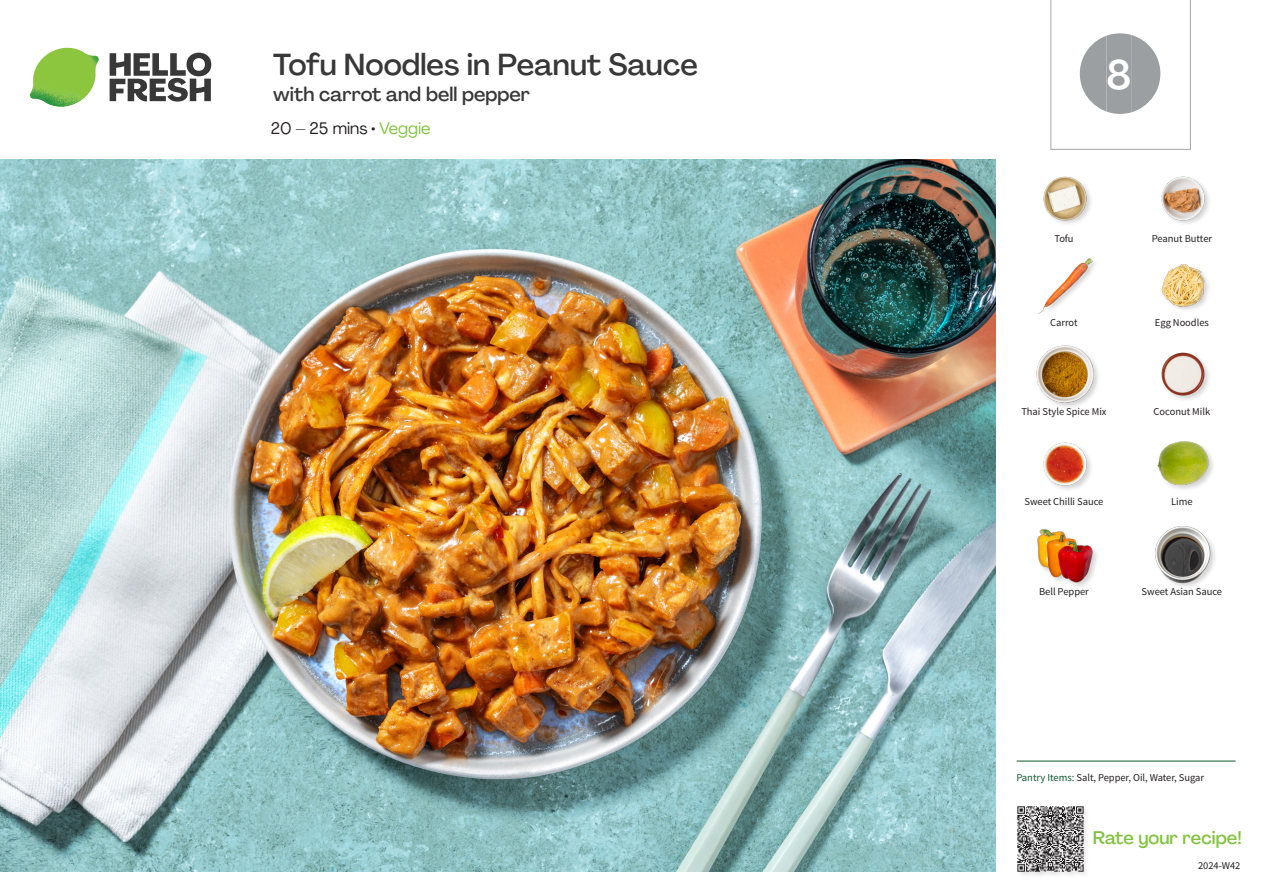
<style>
.page{position:relative;width:1263px;height:893px;background:#fff}
.page>*{position:absolute;margin:0;border:0;box-sizing:border-box;transform-origin:0 0}
._24_Recipe_Nr_Bag{font:500 40.5px "Agrandir";color:#fff}
._15_Titel_UK{font:500 30px "Agrandir";color:#383839}
._15_Titel_UK-2{font:500 19.5px "Agrandir";color:#383839}
.t1{font:500 18px "Agrandir";color:#81c340}
._02_Box_Type{font:16.5px "Agrandir";color:#231f20}
._18_FRONT_ingredients_UK{font:10.5px "Source Sans Pro";letter-spacing:-.005em;color:#231f20}
.t2{font:10.5px "Source Sans Variable";letter-spacing:-.005em;color:#231f20}
.s1{color:#81c340}
.s2{font-family:"Source Sans Pro";color:#0e572c}
</style>
<div class="page">
<svg style="left:110px;top:53px;width:101px;height:49px"></svg>
<img style="left:30px;top:48px;width:69px;height:59px">
<img style="left:0;top:159px;width:995px;height:713px">
<hr style="left:1016px;top:761px;width:219px;height:1px;background:#0e572c">
<img style="left:1017px;top:806px;width:69px;height:70px">
<img style="left:1161px;top:176px;width:48px;height:48px">
<img style="left:1043px;top:176px;width:48px;height:48px">
<img style="left:1161px;top:264px;width:48px;height:46px">
<img style="left:1038px;top:258px;width:56px;height:56px">
<img style="left:1161px;top:352px;width:48px;height:48px">
<div style="left:1035px;top:344px;width:66px;height:66px;background:#231f20;opacity:.2"></div>
<img style="left:1036px;top:345px;width:58px;height:58px">
<img style="left:1157px;top:441px;width:55px;height:48px">
<img style="left:1043px;top:442px;width:48px;height:48px">
<div style="left:1154px;top:525px;width:64px;height:65px;background:#231f20;opacity:.2"></div>
<img style="left:1154px;top:526px;width:58px;height:57px">
<div style="left:1037px;top:529px;width:63px;height:60px;background:#231f20;opacity:.2"></div>
<img style="left:1037px;top:529px;width:57px;height:54px">
<svg style="left:1050px;top:0;width:141px;height:150px"></svg>
<p class="_15_Titel_UK" style="left:273px;top:46px;width:426px">Tofu Noodles in Peanut Sauce</p>
<p class="_15_Titel_UK-2" style="left:273px;top:82px;width:258px">with carrot and bell pepper</p>
<p class="_02_Box_Type" style="left:271px;top:118px;width:162px">20 – 25 mins • <span class="s1">Veggie</span></p>
<p class="_24_Recipe_Nr_Bag" style="left:1106px;top:50px;width:26px">8</p>
<p class="_18_FRONT_ingredients_UK" style="left:1054px;top:232px;width:21px">Tofu</p>
<p class="_18_FRONT_ingredients_UK" style="left:1152px;top:232px;width:62px">Peanut Butter</p>
<p class="_18_FRONT_ingredients_UK" style="left:1050px;top:316px;width:29px">Carrot</p>
<p class="_18_FRONT_ingredients_UK" style="left:1155px;top:316px;width:55px">Egg Noodles</p>
<p class="_18_FRONT_ingredients_UK" style="left:1021px;top:405px;width:87px">Thai Style Spice Mix</p>
<p class="_18_FRONT_ingredients_UK" style="left:1154px;top:405px;width:58px">Coconut Milk</p>
<p class="_18_FRONT_ingredients_UK" style="left:1024px;top:495px;width:80px">Sweet Chilli Sauce</p>
<p class="_18_FRONT_ingredients_UK" style="left:1171px;top:495px;width:23px">Lime</p>
<p class="_18_FRONT_ingredients_UK" style="left:1039px;top:585px;width:51px">Bell Pepper</p>
<p class="_18_FRONT_ingredients_UK" style="left:1142px;top:585px;width:82px">Sweet Asian Sauce</p>
<p class="t2" style="left:1016px;top:771px;width:189px"><span class="s2">Pantry Items:</span> Salt, Pepper, Oil, Water, Sugar</p>
<h3 class="t1" style="left:1093px;top:827px;width:150px">Rate your recipe!</h3>
<p class="t2" style="left:1198px;top:859px;width:44px">2024-W42</p>
</div>
